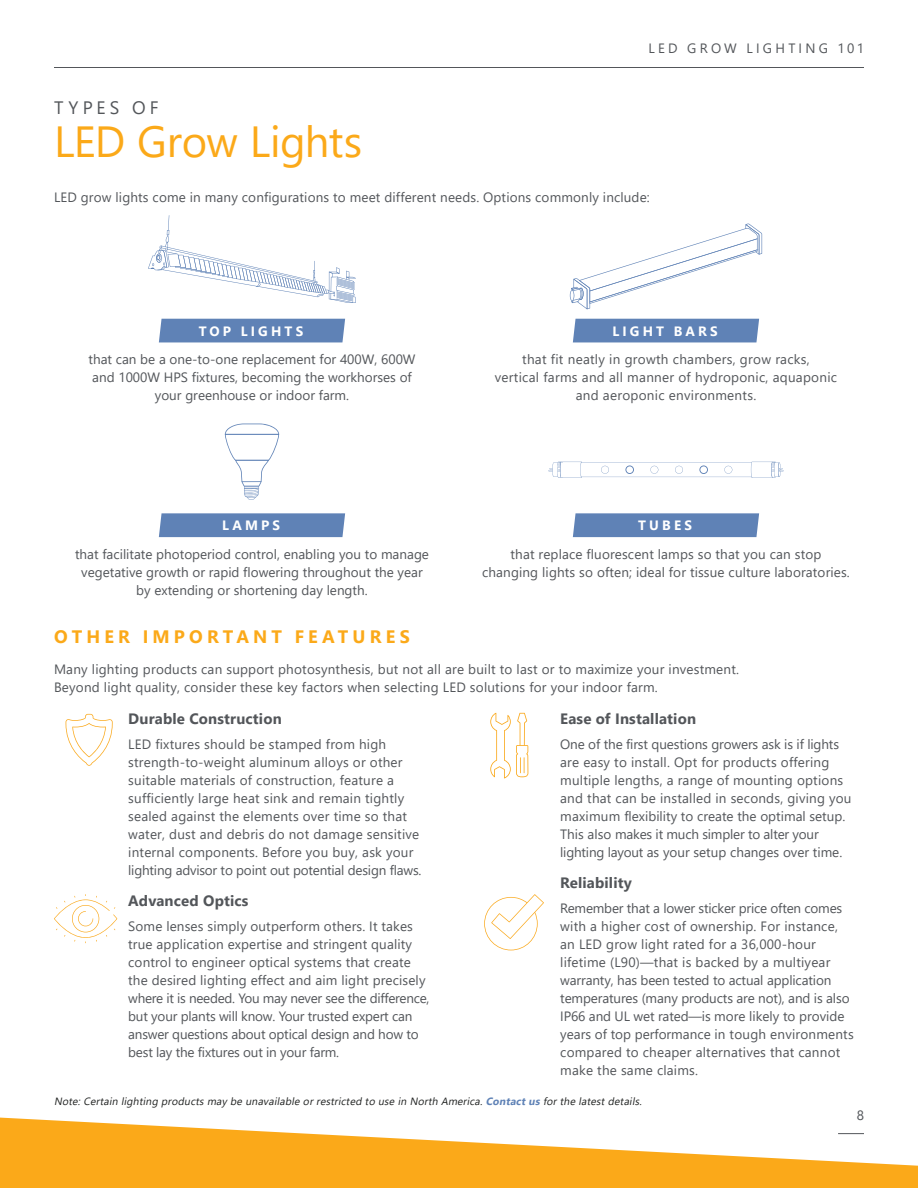
<style>
.page{position:relative;width:918px;height:1188px;background:#fff}
.page>*{position:absolute;margin:0;border:0;box-sizing:border-box;transform-origin:0 0}
.t1{font:43.5px "Segoe UI";letter-spacing:-.015em;color:#fba919}
.t2{font:700 18px "Segoe UI";letter-spacing:.23em;color:#fba919}
.t3{font:18px "Segoe UI";letter-spacing:.23em;color:#53565a}
.t4{font:700 15px "Segoe UI";letter-spacing:.01em;color:#53565a}
.t5{font:13.5px/18px "Segoe UI";letter-spacing:.01em;color:#53565a}
.t6{font:700 13.5px "Segoe UI";letter-spacing:.235em;color:#fff}
.t7{font:13.5px "Segoe UI";letter-spacing:.24em;color:#53565a}
.t8{font:italic 10.5px "Segoe UI";color:#212322}
.s1{font-weight:700;color:#5f82b6}
</style>
<div class="page">
<hr style="left:54px;top:67px;width:810px;height:1px;background:#53565a">
<svg style="left:570px;top:223px;width:192px;height:86px"></svg>
<svg style="left:148px;top:215px;width:208px;height:88px"></svg>
<svg style="left:549px;top:462px;width:234px;height:16px"></svg>
<div style="left:573px;top:319px;width:186px;height:23px;background:#5f82b6"></div>
<div style="left:573px;top:513px;width:186px;height:24px;background:#5f82b6"></div>
<svg style="left:0;top:1118px;width:918px;height:70px;fill:#fba919"></svg>
<svg style="left:54px;top:894px;width:63px;height:49px"></svg>
<svg style="left:490px;top:713px;width:38px;height:65px"></svg>
<svg style="left:484px;top:894px;width:60px;height:56px"></svg>
<svg style="left:66px;top:714px;width:47px;height:52px"></svg>
<svg style="left:225px;top:424px;width:54px;height:76px"></svg>
<div style="left:159px;top:513px;width:186px;height:24px;background:#5f82b6"></div>
<div style="left:159px;top:319px;width:186px;height:23px;background:#5f82b6"></div>
<p class="t7" style="left:649px;top:36px;width:217px">LED GROW LIGHTING 101</p>
<h2 class="t3" style="left:54px;top:90px;width:106px">TYPES OF</h2>
<h1 class="t1" style="left:54px;top:101px;width:310px">LED Grow Lights</h1>
<p class="t5" style="left:54px;top:187px;width:597px">LED grow lights come in many configurations to meet different needs. Options commonly include:</p>
<p class="t6" style="left:199px;top:318px;width:106px">TOP LIGHTS</p>
<p class="t6" style="left:612px;top:318px;width:107px">LIGHT BARS</p>
<p class="t5" style="left:88px;top:349px;width:329px;text-align:center">that can be a one-to-one replacement for 400W, 600W and 1000W HPS fixtures, becoming the workhorses of your greenhouse or indoor farm.</p>
<p class="t5" style="left:495px;top:349px;width:344px;text-align:center">that fit neatly in growth chambers, grow racks,<br>vertical farms and all manner of hydroponic, aquaponic and aeroponic environments.</p>
<p class="t6" style="left:222px;top:513px;width:60px">LAMPS</p>
<p class="t5" style="left:75px;top:544px;width:355px;text-align:center">that facilitate photoperiod control, enabling you to manage vegetative growth or rapid flowering throughout the year by extending or shortening day length.</p>
<p class="t6" style="left:638px;top:513px;width:55px">TUBES</p>
<p class="t5" style="left:482px;top:544px;width:369px;text-align:center">that replace fluorescent lamps so that you can stop changing lights so often; ideal for tissue culture laboratories.</p>
<h2 class="t2" style="left:54px;top:620px;width:357px">OTHER IMPORTANT FEATURES</h2>
<p class="t5" style="left:54px;top:659px;width:687px">Many lighting products can support photosynthesis, but not all are built to last or to maximize your investment.<br>Beyond light quality, consider these key factors when selecting LED solutions for your indoor farm.</p>
<p class="t4" style="left:128px;top:705px;width:155px">Durable Construction</p>
<p class="t5" style="left:128px;top:734px;width:295px">LED fixtures should be stamped from high strength-to-weight aluminum alloys or other suitable materials of construction, feature a sufficiently large heat sink and remain tightly sealed against the elements over time so that water, dust and debris do not damage sensitive internal components. Before you buy, ask your lighting advisor to point out potential design flaws.</p>
<p class="t4" style="left:128px;top:887px;width:122px">Advanced Optics</p>
<p class="t5" style="left:128px;top:916px;width:303px">Some lenses simply outperform others. It takes true application expertise and stringent quality control to engineer optical systems that create the desired lighting effect and aim light precisely where it is needed. You may never see the difference, but your plants will know. Your trusted expert can answer questions about optical design and how to best lay the fixtures out in your farm.</p>
<p class="t4" style="left:560px;top:705px;width:137px">Ease of Installation</p>
<p class="t5" style="left:560px;top:734px;width:293px">One of the first questions growers ask is if lights are easy to install. Opt for products offering multiple lengths, a range of mounting options and that can be installed in seconds, giving you maximum flexibility to create the optimal setup.<br>This also makes it much simpler to alter your lighting layout as your setup changes over time.</p>
<p class="t4" style="left:560px;top:869px;width:73px">Reliability</p>
<p class="t5" style="left:560px;top:898px;width:295px">Remember that a lower sticker price often comes with a higher cost of ownership. For instance, an LED grow light rated for a 36,000-hour lifetime (L90)—that is backed by a multiyear warranty, has been tested to actual application temperatures (many products are not), and is also IP66 and UL wet rated—is more likely to provide years of top performance in tough environments compared to cheaper alternatives that cannot make the same claims.</p>
<p class="t8" style="left:54px;top:1091px;width:592px">Note:Certain lighting productsmaybe unavailable orrestricted to use in North America.<span class="s1">Contactus</span>forthe latestdetails.</p>
<p class="t5" style="left:857px;top:1105px;width:9px">8</p>
</div>
